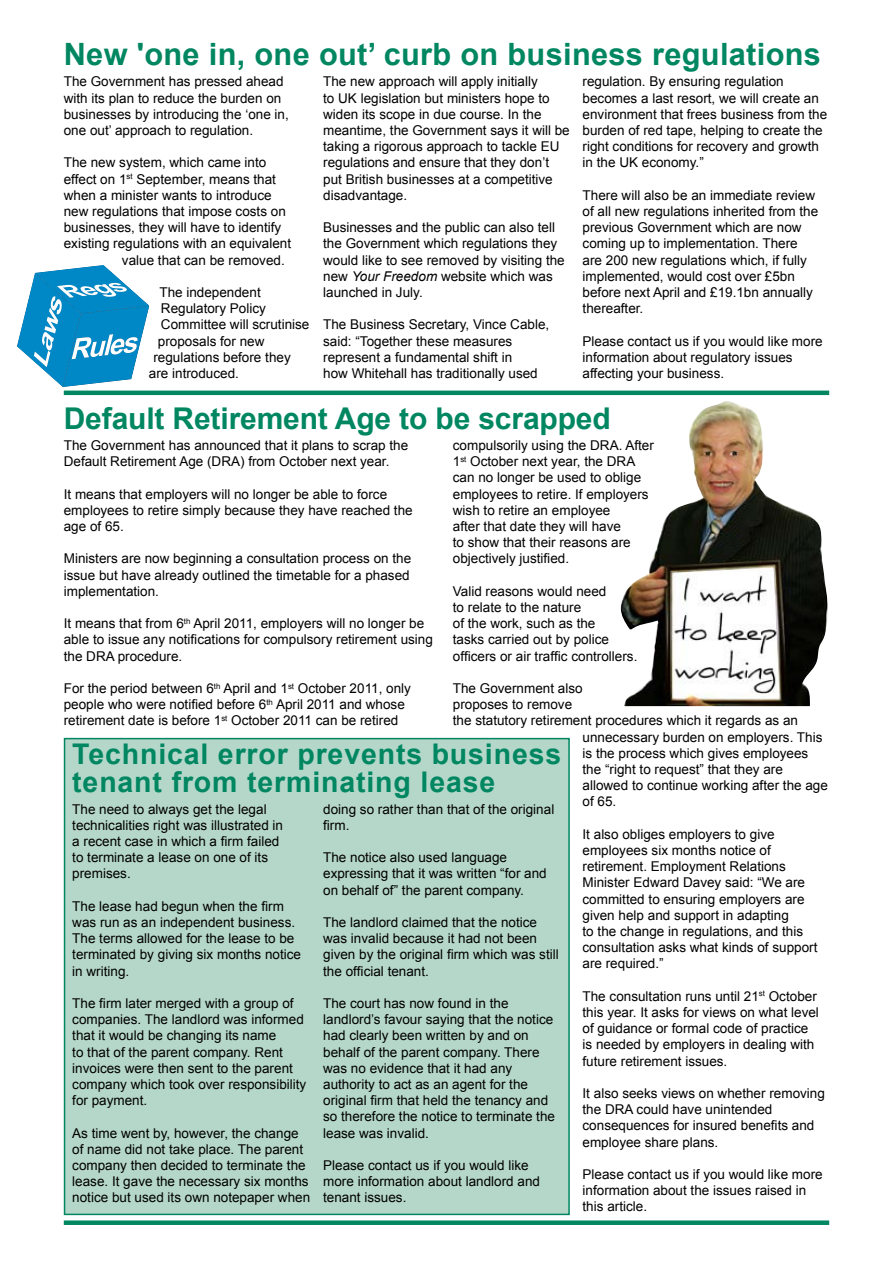
<style>
.page{position:relative;width:893px;height:1263px;background:#fff}
.page>*{position:absolute;margin:0;border:0;box-sizing:border-box;transform-origin:0 0}
.t1{font:700 30.75px "Arial";letter-spacing:.01em;color:#008761}
.t2{font:700 30px "Arial";letter-spacing:-.005em;color:#008761}
.t3{font:700 28.5px/28.5px "Arial";letter-spacing:.03em;color:#008761}
.t4{font:13.5px/16.2px "Arial";color:#000}
.s1{font-style:italic}
</style>
<div class="page">
<div style="left:64px;top:1220px;width:765px;height:5px;background:#008761"></div>
<svg style="left:17px;top:265px;width:132px;height:122px"></svg>
<img style="left:621px;top:401px;width:207px;height:305px">
<div style="left:64px;top:738px;width:506px;height:477px;background:#b5d7ca;border:2px solid #008761"></div>
<hr style="left:64px;top:391px;width:765px;height:4px;background:#008761">
<h1 class="t1" style="left:64px;top:34px;width:759px">New 'one in, one out’ curb on business regulations</h1>
<p class="t4" style="left:64px;top:74px;width:227px">The Government has pressed ahead with its plan to reduce the burden on businesses by introducing the ‘one in, one out’ approach to regulation.</p>
<p class="t4" style="left:64px;top:155px;width:204px">The new system, which came into</p>
<p class="t4" style="left:64px;top:171px;width:214px">effect on 1<sup>st</sup> September, means that</p>
<p class="t4" style="left:64px;top:187px;width:209px">when a minister wants to introduce</p>
<p class="t4" style="left:64px;top:203px;width:224px">new regulations that impose costs on</p>
<p class="t4" style="left:64px;top:219px;width:219px">businesses, they will have to identify</p>
<p class="t4" style="left:64px;top:236px;width:229px">existing regulations with an equivalent</p>
<p class="t4" style="left:122px;top:252px;width:164px">value that can be removed.</p>
<p class="t4" style="left:159px;top:284px;width:103px">The independent</p>
<p class="t4" style="left:161px;top:300px;width:107px">Regulatory Policy</p>
<p class="t4" style="left:161px;top:317px;width:150px">Committee will scrutinise</p>
<p class="t4" style="left:158px;top:333px;width:108px">proposals for new</p>
<p class="t4" style="left:153px;top:349px;width:139px">regulations before they</p>
<p class="t4" style="left:149px;top:365px;width:92px">are introduced.</p>
<p class="t4" style="left:323px;top:74px;width:248px">The new approach will apply initially<br>to UK legislation but ministers hope to widen its scope in due course. In the meantime, the Government says it will be taking a rigorous approach to tackle EU regulations and ensure that they don’t put British businesses at a competitive disadvantage.</p>
<p class="t4" style="left:323px;top:219px;width:243px">Businesses and the public can also tell the Government which regulations they would like to see removed by visiting the new <span class="s1">Your Freedom</span> website which was launched in July.</p>
<p class="t4" style="left:323px;top:317px;width:228px">The Business Secretary, Vince Cable, said: “Together these measures represent a fundamental shift in<br>how Whitehall has traditionally used</p>
<p class="t4" style="left:583px;top:74px;width:246px">regulation. By ensuring regulation becomes a last resort, we will create an environment that frees business from the burden of red tape, helping to create the right conditions for recovery and growth in the UK economy.”</p>
<p class="t4" style="left:583px;top:187px;width:237px">There will also be an immediate review of all new regulations inherited from the previous Government which are now coming up to implementation. There are 200 new regulations which, if fully implemented, would cost over £5bn before next April and £19.1bn annually thereafter.</p>
<p class="t4" style="left:583px;top:333px;width:242px">Please contact us if you would like more information about regulatory issues affecting your business.</p>
<h2 class="t2" style="left:64px;top:399px;width:548px">Default Retirement Age to be scrapped</h2>
<p class="t4" style="left:453px;top:437px;width:203px">compulsorily using the DRA. After<br>1<sup>st</sup> October next year, the DRA can no longer be used to oblige employees to retire. If employers wish to retire an employee<br>after that date they will have<br>to show that their reasons are objectively justified.</p>
<p class="t4" style="left:453px;top:583px;width:186px">Valid reasons would need<br>to relate to the nature<br>of the work, such as the<br>tasks carried out by police officers or air traffic controllers.</p>
<p class="t4" style="left:453px;top:680px;width:131px">The Government also</p>
<p class="t4" style="left:453px;top:696px;width:121px">proposes to remove</p>
<p class="t4" style="left:453px;top:713px;width:347px">the statutory retirement procedures which it regards as an</p>
<p class="t4" style="left:583px;top:729px;width:241px">unnecessary burden on employers. This</p>
<p class="t4" style="left:583px;top:745px;width:227px">is the process which gives employees</p>
<p class="t4" style="left:583px;top:761px;width:202px">the “right to request” that they are</p>
<p class="t4" style="left:583px;top:777px;width:247px">allowed to continue working after the age</p>
<p class="t4" style="left:583px;top:794px;width:35px">of 65.</p>
<p class="t4" style="left:583px;top:826px;width:236px">It also obliges employers to give employees six months notice of retirement. Employment Relations Minister Edward Davey said: “We are committed to ensuring employers are given help and support in adapting<br>to the change in regulations, and this consultation asks what kinds of support are required.”</p>
<p class="t4" style="left:583px;top:988px;width:238px">The consultation runs until 21<sup>st</sup> October this year. It asks for views on what level of guidance or formal code of practice is needed by employers in dealing with future retirement issues.</p>
<p class="t4" style="left:583px;top:1085px;width:244px">It also seeks views on whether removing the DRA could have unintended consequences for insured benefits and employee share plans.</p>
<p class="t4" style="left:583px;top:1166px;width:242px">Please contact us if you would like more information about the issues raised in this article.</p>
<p class="t4" style="left:64px;top:437px;width:346px">The Government has announced that it plans to scrap the<br>Default Retirement Age (DRA) from October next year.</p>
<p class="t4" style="left:64px;top:486px;width:350px">It means that employers will no longer be able to force employees to retire simply because they have reached the age of 65.</p>
<p class="t4" style="left:64px;top:551px;width:349px;text-align:justify">Ministers are now beginning a consultation process on the issue but have already outlined the timetable for a phased implementation.</p>
<p class="t4" style="left:64px;top:615px;width:371px">It means that from 6<sup>th</sup> April 2011, employers will no longer be able to issue any notifications for compulsory retirement using the DRA procedure.</p>
<p class="t4" style="left:64px;top:680px;width:349px">For the period between 6<sup>th</sup> April and 1<sup>st</sup> October 2011, only people who were notified before 6<sup>th</sup> April 2011 and whose retirement date is before 1<sup>st</sup> October 2011 can be retired</p>
<h3 class="t3" style="left:72px;top:740px;width:490px">Technical error prevents business tenant from terminating lease</h3>
<p class="t4" style="left:323px;top:801px;width:233px">doing so rather than that of the original firm.</p>
<p class="t4" style="left:323px;top:849px;width:225px">The notice also used language expressing that it was written “for and on behalf of” the parent company.</p>
<p class="t4" style="left:323px;top:914px;width:237px">The landlord claimed that the notice was invalid because it had not been given by the original firm which was still the official tenant.</p>
<p class="t4" style="left:323px;top:995px;width:233px">The court has now found in the landlord’s favour saying that the notice had clearly been written by and on behalf of the parent company. There was no evidence that it had any authority to act as an agent for the original firm that held the tenancy and so therefore the notice to terminate the lease was invalid.</p>
<p class="t4" style="left:323px;top:1157px;width:218px">Please contact us if you would like more information about landlord and tenant issues.</p>
<p class="t4" style="left:72px;top:801px;width:212px">The need to always get the legal technicalities right was illustrated in a recent case in which a firm failed to terminate a lease on one of its premises.</p>
<p class="t4" style="left:72px;top:898px;width:230px">The lease had begun when the firm was run as an independent business.<br>The terms allowed for the lease to be terminated by giving six months notice in writing.</p>
<p class="t4" style="left:72px;top:995px;width:236px">The firm later merged with a group of companies. The landlord was informed that it would be changing its name<br>to that of the parent company. Rent invoices were then sent to the parent company which took over responsibility for payment.</p>
<p class="t4" style="left:72px;top:1125px;width:239px">As time went by, however, the change of name did not take place. The parent company then decided to terminate the lease. It gave the necessary six months notice but used its own notepaper when</p>
</div>
